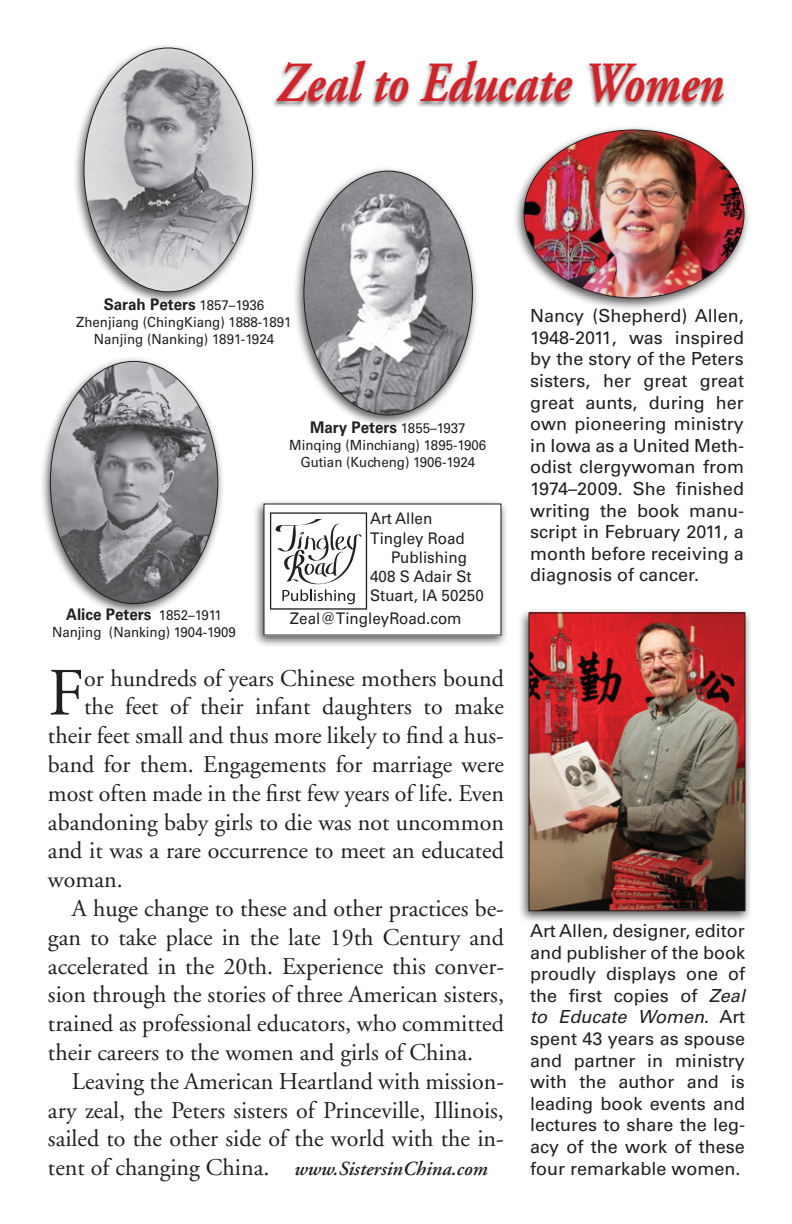
<style>
.page{position:relative;width:792px;height:1224px;background:#fff}
.page>*{position:absolute;margin:0;border:0;box-sizing:border-box;transform-origin:0 0}
.t1{font:67.4px "Adobe Garamond";color:#231f20}
.t2{font:italic 700 56.6px "Adobe Garamond";color:#d1232a;scale:.81 1}
.t3{font:24px "Adobe Garamond";color:#231f20}
.t4{font:italic 600 20px "Adobe Garamond";color:#231f20}
.t5{font:18px/21.6px "Univers";color:#231f20;text-align:justify}
.t6{font:16px "Univers";color:#231f20;scale:.95 1}
.t7{font:700 16px "Univers";color:#231f20;scale:.95 1}
.t8{font:14px/16.8px "Univers";color:#231f20;text-align:center;scale:.95 1}
.s1{font-weight:400;font-size:14px}
.s2{font-weight:400;font-style:normal;font-size:24px}
.s3{font-style:italic}
</style>
<div class="page">
<div style="left:517px;top:607px;width:234px;height:316px;background:#231f20;opacity:.75"></div>
<img style="left:530px;top:614px;width:214px;height:295px">
<div style="left:528px;top:612px;width:218px;height:299px;border:1px solid #231f20"></div>
<div style="left:292px;top:165px;width:187px;height:262px;background:#231f20;opacity:.75"></div>
<img style="left:304px;top:171px;width:168px;height:244px">
<div style="left:39px;top:355px;width:186px;height:261px;background:#231f20;opacity:.75"></div>
<img style="left:50px;top:361px;width:168px;height:243px">
<div style="left:72px;top:42px;width:187px;height:262px;background:#231f20;opacity:.75"></div>
<img style="left:84px;top:48px;width:168px;height:244px">
<div style="left:271px;top:60px;width:455px;height:49px;background:#231f20;opacity:.57"></div>
<div style="left:252px;top:498px;width:255px;height:149px;background:#231f20;opacity:.75"></div>
<div style="left:264px;top:504px;width:237px;height:131px;background:#fff"></div>
<svg style="left:270px;top:512px;width:97px;height:98px"></svg>
<div style="left:512px;top:124px;width:239px;height:186px;background:#231f20;opacity:.75"></div>
<img style="left:524px;top:130px;width:220px;height:168px">
<h2 class="t2" style="left:277px;top:52px;width:553px">Zeal to Educate Women</h2>
<p class="t7" style="left:104px;top:295px;width:171px">Sarah Peters <span class="s1">1857–1936</span></p>
<p class="t8" style="left:76px;top:314px;width:228px">Zhenjiang (ChingKiang) 1888-1891<br>Nanjing (Nanking) 1891-1924</p>
<p class="t7" style="left:66px;top:605px;width:165px">Alice Peters <span class="s1">1852–1911</span></p>
<p class="t8" style="left:52px;top:624px;width:195px">Nanjing (Nanking) 1904-1909</p>
<p class="t7" style="left:310px;top:418px;width:165px">Mary Peters <span class="s1">1855–1937</span></p>
<p class="t8" style="left:289px;top:437px;width:209px">Minqing (Minchiang) 1895-1906<br>Gutian (Kucheng) 1906-1924</p>
<p class="t6" style="left:370px;top:509px;width:67px">Art Allen</p>
<p class="t6" style="left:370px;top:528px;width:101px">Tingley Road</p>
<p class="t6" style="left:391px;top:548px;width:81px">Publishing</p>
<p class="t6" style="left:370px;top:567px;width:108px">408 S Adair St</p>
<p class="t6" style="left:370px;top:586px;width:121px">Stuart, IA 50250</p>
<p class="t6" style="left:290px;top:609px;width:182px">Zeal@TingleyRoad.com</p>
<h1 class="t1" style="left:48px;top:657px;width:38px">F</h1>
<p class="t3" style="left:84px;top:665px;width:421px">or hundreds of years Chinese mothers bound</p>
<p class="t3" style="left:84px;top:694px;width:421px">the feet of their infant daughters to make</p>
<p class="t3" style="left:48px;top:723px;width:457px">their feet small and thus more likely to find a hus-</p>
<p class="t3" style="left:48px;top:752px;width:458px">band for them. Engagements for marriage were</p>
<p class="t3" style="left:48px;top:780px;width:458px">most often made in the first few years of life. Even</p>
<p class="t3" style="left:48px;top:809px;width:458px">abandoning baby girls to die was not uncommon</p>
<p class="t3" style="left:48px;top:838px;width:457px">and it was a rare occurrence to meet an educated</p>
<p class="t3" style="left:48px;top:867px;width:76px">woman.</p>
<p class="t3" style="left:72px;top:896px;width:433px">A huge change to these and other practices be-</p>
<p class="t3" style="left:48px;top:924px;width:457px">gan to take place in the late 19th Century and</p>
<p class="t3" style="left:48px;top:953px;width:458px">accelerated in the 20th. Experience this conver-</p>
<p class="t3" style="left:48px;top:982px;width:458px">sion through the stories of three American sisters,</p>
<p class="t3" style="left:48px;top:1011px;width:457px">trained as professional educators, who committed</p>
<p class="t3" style="left:48px;top:1040px;width:427px">their careers to the women and girls of China.</p>
<p class="t3" style="left:72px;top:1068px;width:434px">Leaving the American Heartland with mission-</p>
<p class="t3" style="left:48px;top:1097px;width:457px">ary zeal, the Peters sisters of Princeville, Illinois,</p>
<p class="t3" style="left:48px;top:1126px;width:457px">sailed to the other side of the world with the in-</p>
<p class="t4" style="left:48px;top:1158px;width:440px"><span class="s2">tent of changing China.</span> www.SistersinChina.com</p>
<p class="t5" style="left:530px;top:305px;width:215px">Nancy (Shepherd) Allen, 1948-2011, was inspired by the story of the Peters sisters, her great great great aunts, during her own pioneering ministry in Iowa as a United Meth&shy;odist clergywoman from 1974–2009. She finished writing the book manu&shy;script in February 2011, a month before receiving a diagnosis of cancer.</p>
<p class="t5" style="left:530px;top:920px;width:216px">Art Allen, designer, editor and publisher of the book proudly displays one of the first copies of <span class="s3">Zeal to Educate Women</span>. Art spent 43 years as spouse and partner in ministry with the author and is leading book events and lectures to share the leg&shy;acy of the work of these four remarkable women.</p>
</div>
